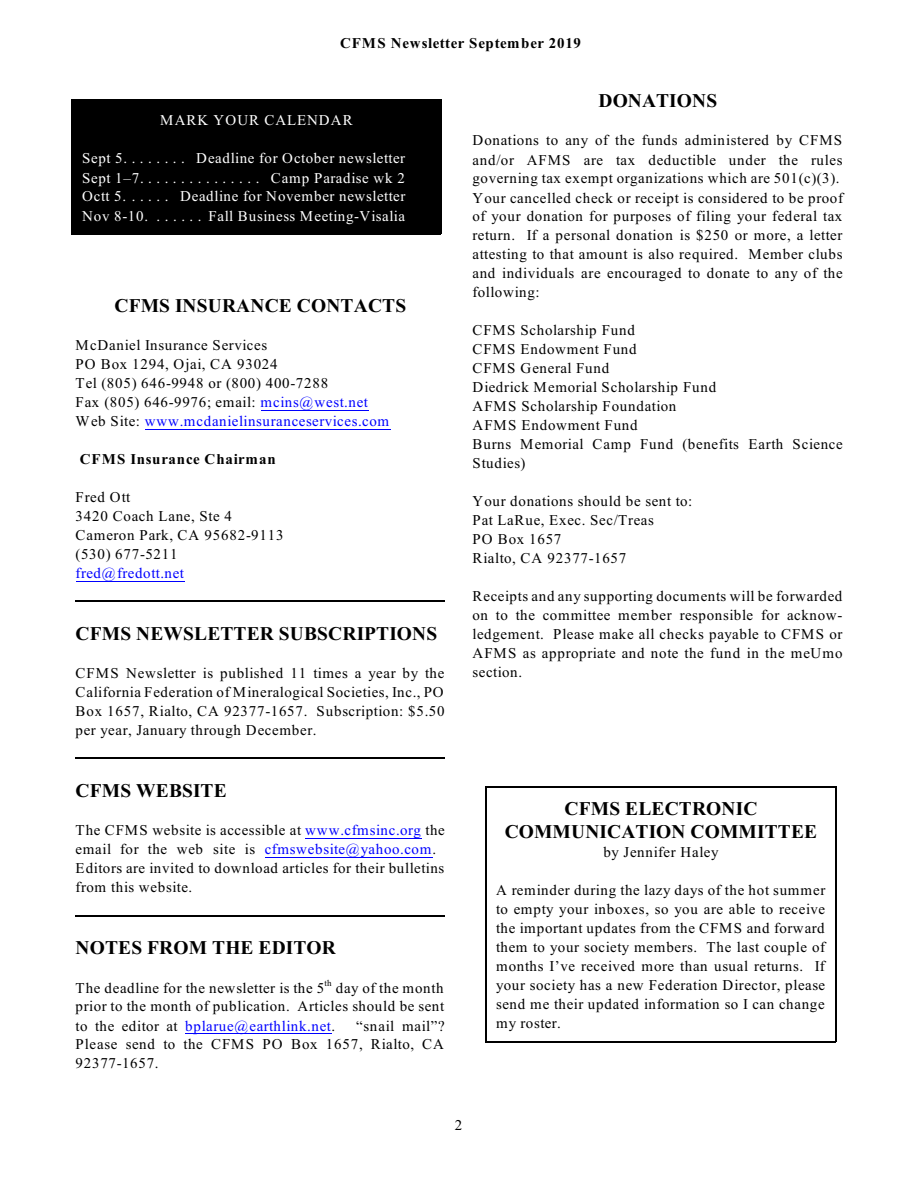
<style>
.page{position:relative;width:918px;height:1188px;background:#fff}
.page>*{position:absolute;margin:0;border:0;box-sizing:border-box;transform-origin:0 0}
.t1{font:700 19.5px/22.8px "Times New Roman";letter-spacing:.01em;color:#000;text-align:center}
.t2{font:15px/19px "Times New Roman";letter-spacing:.04em;color:#000}
.t3{font:15px/19px "Times New Roman";letter-spacing:.04em;color:#fff;text-align:justify}
.t4{font:700 15px "Times New Roman";letter-spacing:.055em;color:#000}
.t5{font:15px "Times New Roman";letter-spacing:.04em;color:#00f}
.t6{font:15px "Times New Roman";letter-spacing:.075em;color:#fff}
.t7{font:9px "Times New Roman";color:#000}
.s1{color:#00f}
</style>
<div class="page">
<hr style="left:261px;top:410px;width:107px;height:1px;background:#00f">
<hr style="left:145px;top:429px;width:246px;height:1px;background:#00f">
<hr style="left:76px;top:581px;width:108px;height:1px;background:#00f">
<hr style="left:305px;top:838px;width:117px;height:1px;background:#00f">
<hr style="left:265px;top:857px;width:168px;height:1px;background:#00f">
<hr style="left:185px;top:1033px;width:147px;height:1px;background:#00f">
<hr style="left:76px;top:601px;width:369px;height:1px;background:#000">
<hr style="left:76px;top:758px;width:369px;height:1px;background:#000">
<hr style="left:76px;top:915px;width:369px;height:1px;background:#000">
<div style="left:72px;top:100px;width:369px;height:134px;background:#000"></div>
<hr style="left:486px;top:786px;width:1px;height:256px;background:#000">
<hr style="left:835px;top:786px;width:1px;height:256px;background:#000">
<hr style="left:486px;top:786px;width:350px;height:1px;background:#000">
<hr style="left:486px;top:1041px;width:350px;height:1px;background:#000">
<p class="t4" style="left:340px;top:38px;width:243px">CFMS Newsletter September 2019</p>
<p class="t6" style="left:160px;top:115px;width:194px">MARK YOUR CALENDAR</p>
<p class="t3" style="left:82px;top:150px;width:325px">Sept 5. . . . . . . . Deadline for October newsletter Sept1–7............... CampParadisewk2<br>Octt 5. . . . . . Deadline for November newsletter Nov 8-10. . . . . . . Fall Business Meeting-Visalia</p>
<h1 class="t1" style="left:114px;top:296px;width:293px">CFMS INSURANCE CONTACTS</h1>
<p class="t2" style="left:76px;top:337px;width:315px">McDaniel Insurance Services<br>PO Box 1294, Ojai, CA 93024<br>Tel (805) 646-9948 or (800) 400-7288<br>Fax (805) 646-9976; email: <span class="s1">mcins@west.net </span>Web Site: <span class="s1">www.mcdanielinsuranceservices.com</span></p>
<p class="t4" style="left:80px;top:454px;width:198px">CFMS Insurance Chairman</p>
<p class="t2" style="left:76px;top:489px;width:209px">Fred Ott<br>3420 Coach Lane, Ste 4<br>Cameron Park, CA 95682-9113 (530) 677-5211</p>
<p class="t5" style="left:76px;top:568px;width:110px">fred@fredott.net</p>
<h1 class="t1" style="left:76px;top:624px;width:363px">CFMS NEWSLETTER SUBSCRIPTIONS</h1>
<p class="t2" style="left:76px;top:665px;width:371px;text-align:justify">CFMS Newsletter is published 11 times a year by the California Federation of Mineralogical Societies, Inc., PO Box 1657, Rialto, CA 92377-1657. Subscription: $5.50 per year, January through December.</p>
<h1 class="t1" style="left:76px;top:781px;width:153px">CFMS WEBSITE</h1>
<p class="t2" style="left:76px;top:822px;width:371px">The CFMS website is accessible at <span class="s1">www.cfmsinc.org</span> the email for the web site is <span class="s1">cfmswebsite@yahoo.com</span>.<br>Editors are invited to download articles for their bulletins from this website.</p>
<h1 class="t1" style="left:76px;top:938px;width:262px">NOTES FROM THE EDITOR</h1>
<p class="t2" style="left:76px;top:979px;width:369px">The deadline for the newsletter is the 5 day of the month</p>
<p class="t7" style="left:325px;top:980px;width:9px">th</p>
<p class="t2" style="left:76px;top:998px;width:370px">prior to the month of publication. Articles should be sent to the editor at <span class="s1">bplarue@earthlink.net</span>.</p>
<p class="t2" style="left:76px;top:1017px;width:371px;text-align:justify;text-indent:281px">“snail mail”?<br>Please send to the CFMS PO Box 1657, Rialto, CA 92377-1657.</p>
<h1 class="t1" style="left:598px;top:91px;width:120px">DONATIONS</h1>
<p class="t2" style="left:472px;top:132px;width:372px">Donations to any of the funds administered by CFMS and/or AFMS are tax deductible under the rules governing tax exempt organizations which are 501(c)(3).<br>Your cancelled check or receipt is considered to be proof of your donation for purposes of filing your federal tax return. If a personal donation is $250 or more, a letter attesting to that amount is also required. Member clubs and individuals are encouraged to donate to any of the following:</p>
<p class="t2" style="left:472px;top:322px;width:372px">CFMS Scholarship Fund<br>CFMS Endowment Fund<br>CFMS General Fund<br>Diedrick Memorial Scholarship Fund<br>AFMS Scholarship Foundation<br>AFMS Endowment Fund<br>Burns Memorial Camp Fund (benefits Earth Science<br>Studies)</p>
<p class="t2" style="left:472px;top:493px;width:221px">Your donations should be sent to:<br>Pat LaRue, Exec. Sec/Treas<br>PO Box 1657<br>Rialto, CA 92377-1657</p>
<p class="t2" style="left:472px;top:588px;width:372px;text-align:justify">Receipts and any supporting documents will be forwarded on to the committee member responsible for acknow&shy;ledgement. Please make all checks payable to CFMS or AFMS as appropriate and note the fund in the meUmo section.</p>
<h1 class="t1" style="left:505px;top:799px;width:314px">CFMS ELECTRONIC<br>COMMUNICATION COMMITTEE</h1>
<p class="t2" style="left:603px;top:844px;width:117px">by Jennifer Haley</p>
<p class="t2" style="left:496px;top:882px;width:331px;text-align:justify">A reminder during the lazy days of the hot summer to empty your inboxes, so you are able to receive the important updates from the CFMS and forward them to your society members. The last couple of months I’ve received more than usual returns. If your society has a new Federation Director, please send me their updated information so I can change my roster.</p>
<p class="t2" style="left:455px;top:1117px;width:9px">2</p>
</div>
